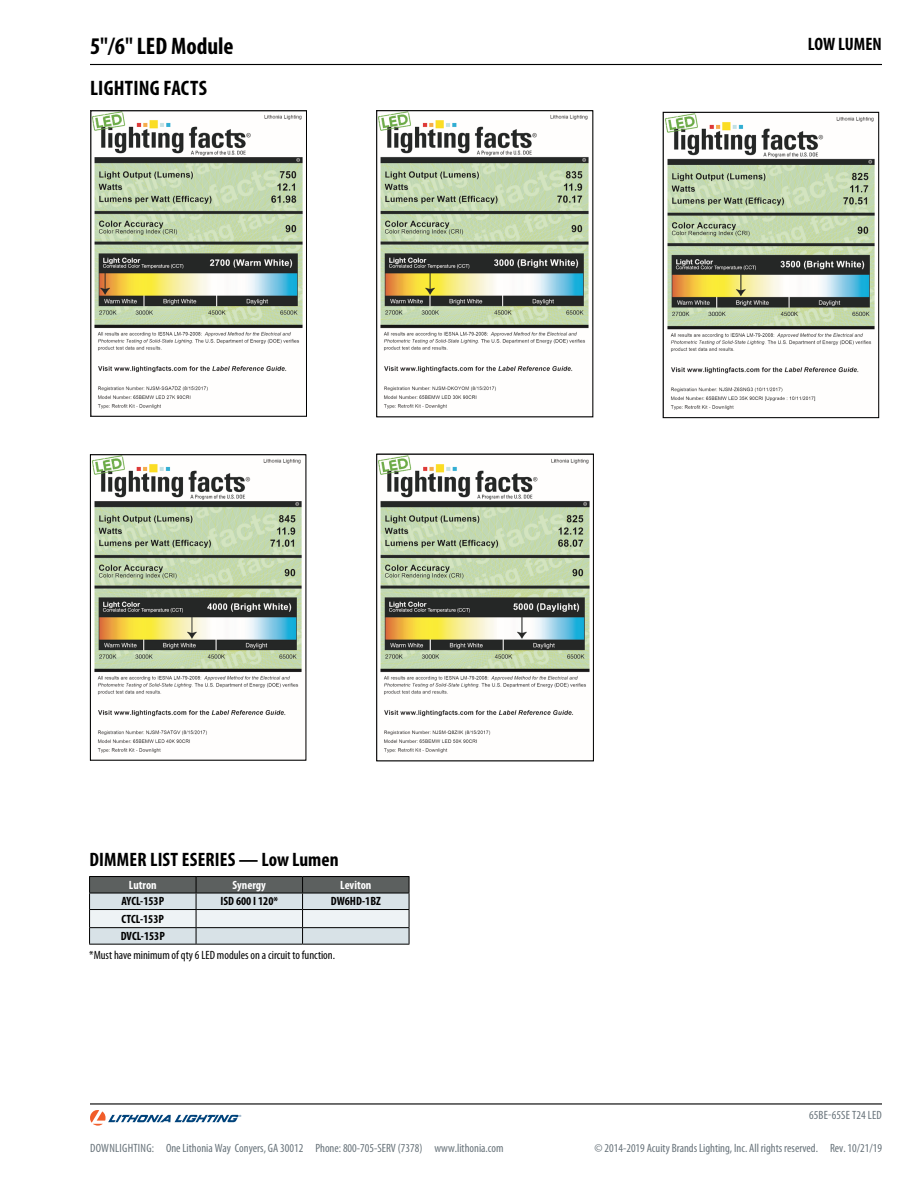
<style>
.page{position:relative;width:918px;height:1188px;background:#fff}
.page>*{position:absolute;margin:0;border:0;box-sizing:border-box;transform-origin:0 0}
.t1{font:700 condensed 24px "Myriad Pro";color:#000}
.t2{font:700 condensed 21px "Myriad Pro";letter-spacing:.01em;color:#000}
.t3{font:700 condensed 19.5px "Myriad Pro";letter-spacing:.01em;color:#000}
.t4{font:700 condensed 18px "Myriad Pro";letter-spacing:-.005em;color:#000}
.t5{font:condensed 12px "Myriad Pro";color:#68737a}
.t6{font:condensed 12px "Myriad Pro";color:#000}
.t7{font:700 condensed 12px/17.2px "Myriad Pro";color:#000}
.t8{font:700 condensed 12px "Myriad Pro";color:#fff}
</style>
<div class="page">
<hr style="left:90px;top:1103px;width:792px;height:2px;background:#000">
<svg style="left:90px;top:1110px;width:151px;height:16px"></svg>
<hr style="left:90px;top:64px;width:792px;height:1px;background:#000">
<hr style="left:89px;top:876px;width:107px;height:1px;background:#000">
<hr style="left:196px;top:876px;width:107px;height:1px;background:#000">
<hr style="left:303px;top:876px;width:106px;height:1px;background:#000">
<svg style="left:89px;top:877px;width:321px;height:67px;background:#b3babd"></svg>
<hr style="left:89px;top:944px;width:107px;height:1px;background:#000">
<hr style="left:196px;top:944px;width:107px;height:1px;background:#000">
<hr style="left:303px;top:944px;width:106px;height:1px;background:#000">
<img style="left:93px;top:112px;width:210px;height:297px">
<div style="left:91px;top:110px;width:216px;height:307px;border:1px solid #000"></div>
<img style="left:665px;top:114px;width:210px;height:296px">
<div style="left:663px;top:112px;width:216px;height:306px;border:1px solid #000"></div>
<img style="left:378px;top:112px;width:211px;height:297px">
<div style="left:376px;top:110px;width:217px;height:307px;border:1px solid #000"></div>
<img style="left:92px;top:456px;width:210px;height:297px">
<div style="left:90px;top:454px;width:216px;height:307px;border:1px solid #000"></div>
<img style="left:378px;top:456px;width:212px;height:297px">
<div style="left:376px;top:454px;width:218px;height:307px;border:1px solid #000"></div>
<h1 class="t1" style="left:90px;top:33px;width:145px">5"/6" LED Module</h1>
<h3 class="t4" style="left:808px;top:34px;width:75px">LOW LUMEN</h3>
<h2 class="t2" style="left:90px;top:76px;width:118px">LIGHTING FACTS</h2>
<h3 class="t3" style="left:89px;top:849px;width:251px">DIMMER LIST ESERIES — Low Lumen</h3>
<p class="t8" style="left:129px;top:878px;width:29px">Lutron</p>
<p class="t8" style="left:233px;top:878px;width:35px">Synergy</p>
<p class="t8" style="left:340px;top:878px;width:33px">Leviton</p>
<p class="t7" style="left:121px;top:893px;width:44px">AYCL-153P</p>
<p class="t7" style="left:221px;top:893px;width:59px">ISD 600 I 120*</p>
<p class="t7" style="left:331px;top:893px;width:52px">DW6HD-1BZ</p>
<p class="t7" style="left:121px;top:910px;width:46px">CTCL-153P<br>DVCL-153P</p>
<p class="t6" style="left:89px;top:948px;width:247px">*Must have minimum of qty 6 LED modules on a circuit to function.</p>
<p class="t5" style="left:809px;top:1109px;width:74px">65BE-65SE T24 LED</p>
<p class="t5" style="left:90px;top:1142px;width:415px">DOWNLIGHTING: One Lithonia Way Conyers, GA 30012 Phone: 800-705-SERV (7378) www.lithonia.com</p>
<p class="t5" style="left:595px;top:1142px;width:289px">© 2014-2019 Acuity Brands Lighting, Inc. All rights reserved. Rev. 10/21/19</p>
</div>
